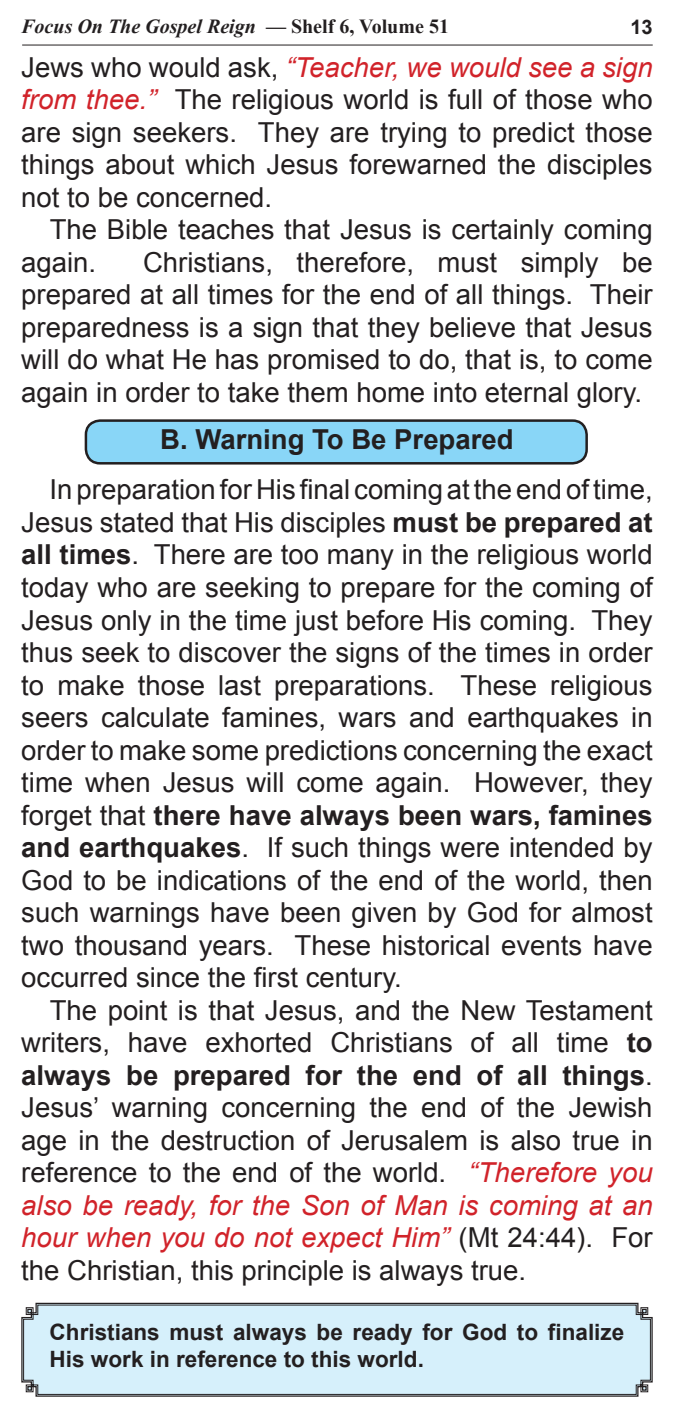
<style>
.page{position:relative;width:674px;height:1418px;background:#fff}
.page>*{position:absolute;margin:0;border:0;box-sizing:border-box;transform-origin:0 0}
.t1{font:27.5px/32.5px "Arial";color:#231f20;text-align:justify}
.t2{font:700 27.5px "Arial";color:#231f20}
.t3{font:700 22.5px/27.5px "Arial";color:#231f20}
.t4{font:italic 700 20px "Times New Roman";color:#231f20}
.t5{font:700 20px "Arial";color:#231f20}
.s1{font-style:normal}
.s2{font-style:italic;color:#d1232a}
.s3{font-weight:700}
</style>
<div class="page">
<svg style="left:21px;top:1302px;width:632px;height:95px;background:#717071"></svg>
<div style="left:23px;top:1304px;width:627px;height:90px;background:#d6f0fb"></div>
<hr style="left:22px;top:45px;width:630px;height:1px;background:#231f20">
<svg style="left:84px;top:419px;width:504px;height:44px;background:#82c6e4"></svg>
<p class="t4" style="left:21px;top:12px;width:429px">Focus On The Gospel Reign — <span class="s1">Shelf 6, Volume 51</span></p>
<p class="t5" style="left:630px;top:13px;width:24px">13</p>
<p class="t1" style="left:21px;top:51px;width:632px">Jews who would ask, <span class="s2">“Teacher, we would see a sign from thee.”</span> The religious world is full of those who are sign seekers. They are trying to predict those things about which Jesus forewarned the disciples not to be concerned.</p>
<p class="t1" style="left:21px;top:213px;width:632px;text-indent:28px">The Bible teaches that Jesus is certainly coming again.</p>
<p class="t1" style="left:21px;top:246px;width:632px;text-indent:122px">Christians, therefore, must simply be prepared at all times for the end of all things. Their preparedness is a sign that they believe that Jesus will do what He has promised to do, that is, to come again in order to take them home into eternal glory.</p>
<p class="t2" style="left:160px;top:420px;width:354px">B. Warning To Be Prepared</p>
<p class="t1" style="left:21px;top:473px;width:632px;text-indent:28px">In preparation for His final coming at the end of time, Jesus stated that His disciples <span class="s3">must be prepared at all times</span>. There are too many in the religious world today who are seeking to prepare for the coming of Jesus only in the time just before His coming. They thus seek to discover the signs of the times in order to make those last preparations. These religious seers calculate famines, wars and earthquakes in order to make some predictions concerning the exact time when Jesus will come again. However, they forget that <span class="s3">there have always been wars, famines and earthquakes</span>. If such things were intended by God to be indications of the end of the world, then such warnings have been given by God for almost two thousand years. These historical events have occurred since the first century.</p>
<p class="t1" style="left:21px;top:993px;width:632px;text-indent:28px">The point is that Jesus, and the New Testament writers, have exhorted Christians of all time <span class="s3">to always be prepared for the end of all things</span>.<br>Jesus’ warning concerning the end of the Jewish age in the destruction of Jerusalem is also true in reference to the end of the world. <span class="s2">“Therefore you also be ready, for the Son of Man is coming at an hour when you do not expect Him”</span> (Mt 24:44). For the Christian, this principle is always true.</p>
<p class="t3" style="left:50px;top:1318px;width:575px">Christians must always be ready for God to finalize<br>His work in reference to this world.</p>
</div>
